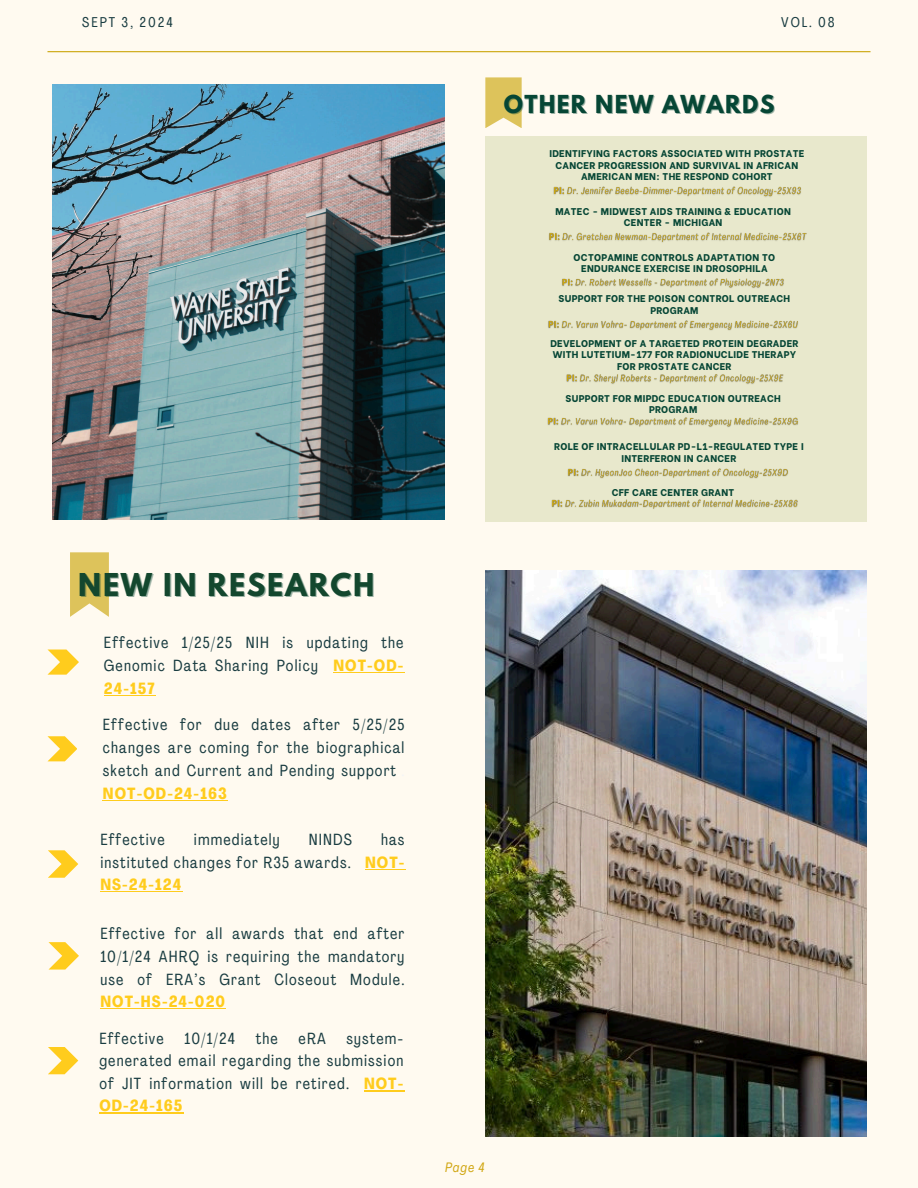
<style>
.page{position:relative;width:918px;height:1188px;background:#fffaf0}
.page>*{position:absolute;margin:0;border:0;box-sizing:border-box;transform-origin:0 0}
.t1{font:700 27.9px "League Spartan";letter-spacing:.06em;color:#13472e}
.t2{font:700 22.05px "League Spartan";letter-spacing:.06em;color:#064635}
.t3{font:15.9px/23px "Agrandir Tight";letter-spacing:.07em;color:#193c41;text-align:justify}
.t4{font:700 15.9px "Agrandir Tight";letter-spacing:.07em;color:#ffcc1d}
.t5{font:13.95px "Agrandir Tight";letter-spacing:.14em;color:#193c41}
.t6{font:italic 13.5px "Agrandir Tight";color:#d1a714}
.t7{font:800 9.75px/11.4px "Be Vietnam";letter-spacing:.03em;color:#064635;text-align:center}
.s1{font-weight:700;color:#ffcc1d}
.s2{color:#fffff9}
.s3{color:#f4f5f7}
</style>
<div class="page">
<hr style="left:47px;top:51px;width:824px;height:1px;background:#cba50b">
<svg style="left:70px;top:552px;width:39px;height:65px;background:#e0c96b"></svg>
<img style="left:485px;top:570px;width:382px;height:566px">
<hr style="left:333px;top:672px;width:72px;height:1px;background:#ffcc1d">
<hr style="left:104px;top:695px;width:52px;height:1px;background:#ffcc1d">
<svg style="left:47px;top:650px;width:32px;height:25px"></svg>
<hr style="left:103px;top:800px;width:125px;height:1px;background:#ffcc1d">
<svg style="left:47px;top:736px;width:30px;height:25px"></svg>
<hr style="left:365px;top:869px;width:41px;height:1px;background:#ffcc1d">
<hr style="left:100px;top:891px;width:83px;height:1px;background:#ffcc1d">
<svg style="left:48px;top:850px;width:30px;height:28px"></svg>
<svg style="left:49px;top:942px;width:30px;height:28px"></svg>
<hr style="left:100px;top:1008px;width:126px;height:1px;background:#ffcc1d">
<hr style="left:364px;top:1090px;width:41px;height:1px;background:#ffcc1d">
<hr style="left:99px;top:1113px;width:85px;height:1px;background:#ffcc1d">
<img style="left:52px;top:85px;width:393px;height:435px">
<div style="left:485px;top:136px;width:382px;height:386px;background:#e8e8cc"></div>
<img style="left:553px;top:186px;width:248px;height:11px">
<img style="left:549px;top:232px;width:258px;height:11px">
<img style="left:562px;top:278px;width:222px;height:10px">
<img style="left:547px;top:417px;width:251px;height:10px">
<img style="left:566px;top:374px;width:218px;height:10px">
<img style="left:567px;top:468px;width:221px;height:11px">
<svg style="left:485px;top:77px;width:37px;height:51px;background:#e1c96d"></svg>
<img style="left:551px;top:499px;width:247px;height:10px">
<img style="left:548px;top:320px;width:250px;height:11px">
<svg style="left:48px;top:1047px;width:30px;height:27px"></svg>
<h3 class="t5" style="left:82px;top:17px;width:92px">SEPT 3, 2024</h3>
<h3 class="t5" style="left:781px;top:17px;width:55px">VOL. 08</h3>
<h2 class="t2" style="left:504px;top:93px;width:272px">OTHER NEW AWARDS</h2>
<h4 class="t7" style="left:549px;top:147px;width:256px">IDENTIFYING FACTORS ASSOCIATED WITH PROSTATE<br>CANCER PROGRESSION AND SURVIVAL IN AFRICAN<br>AMERICAN MEN: THE RESPOND COHORT</h4>
<h4 class="t7" style="left:555px;top:205px;width:237px">MATEC - MIDWEST AIDS TRAINING &amp; EDUCATION<br>CENTER - MICHIGAN</h4>
<h4 class="t7" style="left:574px;top:250px;width:203px">OCTOPAMINE CONTROLS ADAPTATION TO<br>ENDURANCE EXERCISE IN DROSOPHILA</h4>
<p class="t7" style="left:559px;top:292px;width:233px">SUPPORT FOR THE POISON CONTROL OUTREACH<br>PROGRAM</p>
<h5 class="t7" style="left:550px;top:337px;width:250px">DEVELOPMENT OF A TARGETED PROTEIN DEGRADER<br>WITH LUTETIUM-177 FOR RADIONUCLIDE THERAPY<br>FOR PROSTATE CANCER</h5>
<h4 class="t7" style="left:566px;top:392px;width:217px">SUPPORT FOR MIPDC EDUCATION OUTREACH<br>PROGRAM</h4>
<p class="t7" style="left:554px;top:440px;width:251px">ROLE OF INTRACELLULAR PD-L1-REGULATED TYPE I<br>INTERFERON IN CANCER</p>
<h2 class="t1" style="left:78px;top:571px;width:297px">NEW IN RESEARCH</h2>
<h6 class="t3" style="left:104px;top:632px;width:301px">Effective 1/25/25 NIH is updating the<br>Genomic Data Sharing Policy <span class="s1">NOT-OD-</span></h6>
<h6 class="t4" style="left:104px;top:682px;width:52px">24-157</h6>
<h6 class="t3" style="left:103px;top:715px;width:303px">Effective for due dates after 5/25/25 changes are coming for the biographical sketch and Current and Pending support<span class="s2">.</span><span class="s3">.<br></span><span class="s1">NOT-OD-24-163</span></h6>
<h6 class="t3" style="left:100px;top:829px;width:66px">Effective</h6>
<h6 class="t3" style="left:194px;top:829px;width:87px">immediately</h6>
<h6 class="t3" style="left:309px;top:829px;width:45px">NINDS</h6>
<h6 class="t3" style="left:381px;top:829px;width:25px">has</h6>
<h6 class="t3" style="left:100px;top:852px;width:252px">instituted changes for R35 awards.</h6>
<h6 class="t4" style="left:365px;top:856px;width:41px">NOT-</h6>
<h6 class="t4" style="left:100px;top:879px;width:83px">NS-24-124</h6>
<h6 class="t3" style="left:100px;top:923px;width:306px">Effective for all awards that end after 10/1/24 AHRQ is requiring the mandatory use of ERA’s Grant Closeout Module.</h6>
<h6 class="t4" style="left:100px;top:996px;width:126px">NOT-HS-24-020</h6>
<h1 class="t3" style="left:99px;top:1028px;width:66px">Effective</h1>
<h1 class="t3" style="left:185px;top:1028px;width:52px">10/1/24</h1>
<h1 class="t3" style="left:256px;top:1028px;width:23px">the</h1>
<h1 class="t3" style="left:299px;top:1028px;width:29px">eRA</h1>
<h1 class="t3" style="left:99px;top:1029px;width:306px;line-height:22.5px;text-indent:247px">system&shy;generated email regarding the submission of JIT information will be retired. <span class="s1">NOT-OD-24-165</span></h1>
<p class="t6" style="left:445px;top:1162px;width:41px">Page 4</p>
<p class="t7" style="left:612px;top:486px;width:124px">CFF CARE CENTER GRANT</p>
</div>
